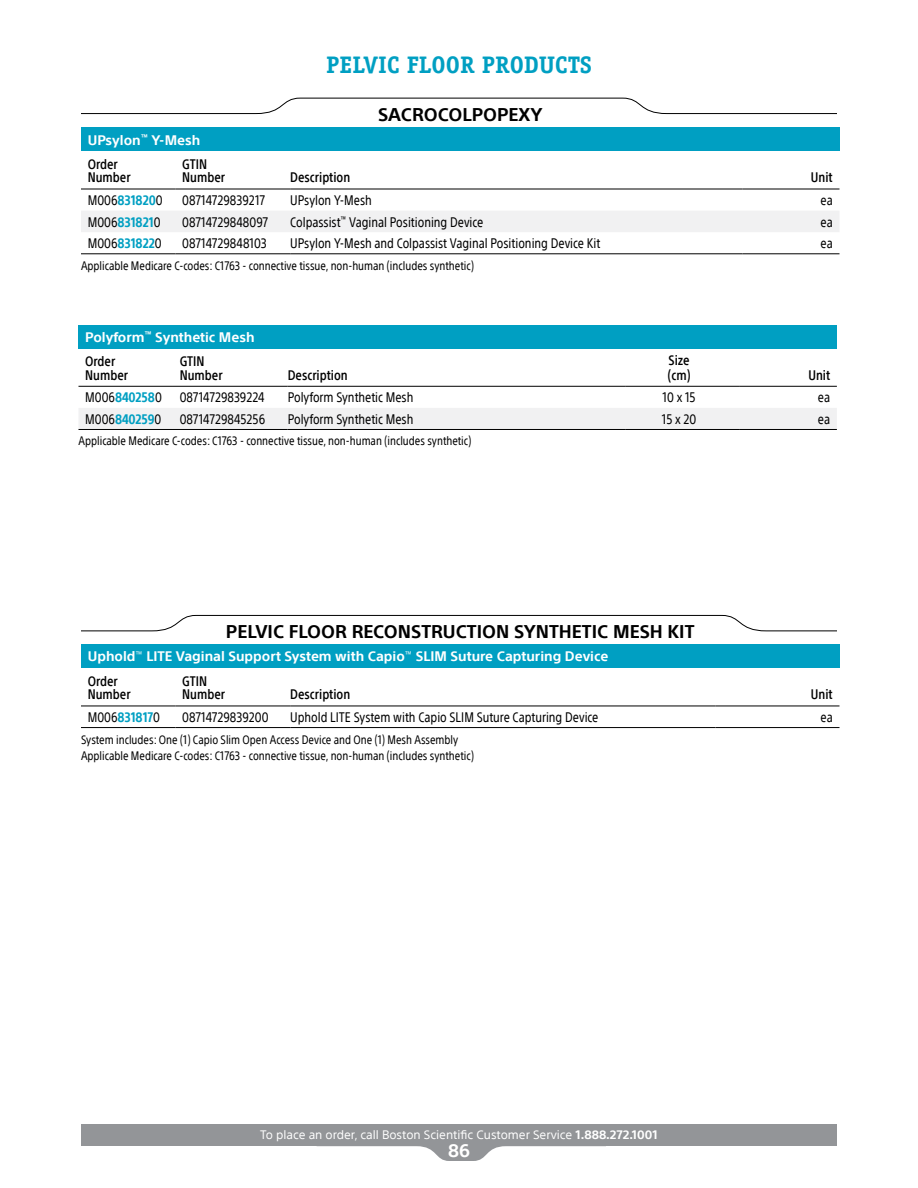
<style>
.page{position:relative;width:918px;height:1188px;background:#fff}
.page>*{position:absolute;margin:0;border:0;box-sizing:border-box;transform-origin:0 0}
.t1{font:700 24px "Officina Serif";color:#009fc2}
.t2{font:700 18px "SST";color:#000}
.t3{font:700 18px "SST";color:#fff}
.t4{font:condensed 13.5px "SST";color:#000}
.t5{font:700 13.5px/24.3px "SST";color:#fff}
.t6{font:500 condensed 13.5px/13.5px "SST";color:#000}
.t7{font:700 condensed 13.5px "SST";color:#009fc2}
.t8{font:condensed 12px/16.8px "SST";color:#000}
.t9{font:12px "SST";color:#fff}
.s1{font-weight:500;font-stretch:condensed;color:#000}
.s2{font-weight:400;color:#000}
.s3{font-weight:700}
</style>
<div class="page">
<div style="left:81px;top:1125px;width:756px;height:21px;background:#939598"></div>
<svg style="left:317px;top:1146px;width:289px;height:15px"></svg>
<div style="left:81px;top:644px;width:759px;height:24px;background:#009fc2"></div>
<hr style="left:81px;top:727px;width:95px;height:1px;background:#000">
<hr style="left:176px;top:727px;width:114px;height:1px;background:#000">
<hr style="left:290px;top:727px;width:426px;height:1px;background:#000">
<hr style="left:716px;top:727px;width:124px;height:1px;background:#000">
<hr style="left:81px;top:706px;width:95px;height:1px;background:#000">
<hr style="left:176px;top:706px;width:114px;height:1px;background:#000">
<hr style="left:290px;top:706px;width:426px;height:1px;background:#000">
<hr style="left:716px;top:706px;width:124px;height:1px;background:#000">
<div style="left:78px;top:325px;width:759px;height:23px;background:#009fc2"></div>
<div style="left:79px;top:408px;width:758px;height:21px;background:#f1f1f2"></div>
<hr style="left:78px;top:386px;width:95px;height:1px;background:#000">
<hr style="left:173px;top:386px;width:115px;height:1px;background:#000">
<hr style="left:288px;top:386px;width:337px;height:1px;background:#000">
<hr style="left:625px;top:386px;width:115px;height:1px;background:#000">
<hr style="left:740px;top:386px;width:97px;height:1px;background:#000">
<hr style="left:78px;top:429px;width:95px;height:1px;background:#000">
<hr style="left:173px;top:429px;width:115px;height:1px;background:#000">
<hr style="left:288px;top:429px;width:337px;height:1px;background:#000">
<hr style="left:625px;top:429px;width:115px;height:1px;background:#000">
<hr style="left:740px;top:429px;width:97px;height:1px;background:#000">
<div style="left:81px;top:127px;width:759px;height:24px;background:#009fc2"></div>
<div style="left:81px;top:211px;width:758px;height:21px;background:#f1f1f2"></div>
<hr style="left:81px;top:189px;width:95px;height:1px;background:#000">
<hr style="left:176px;top:189px;width:114px;height:1px;background:#000">
<hr style="left:290px;top:189px;width:452px;height:1px;background:#000">
<hr style="left:742px;top:189px;width:98px;height:1px;background:#000">
<hr style="left:81px;top:254px;width:95px;height:1px;background:#000">
<hr style="left:176px;top:254px;width:114px;height:1px;background:#000">
<hr style="left:290px;top:254px;width:452px;height:1px;background:#000">
<hr style="left:742px;top:254px;width:98px;height:1px;background:#000">
<svg style="left:81px;top:97px;width:756px;height:17px"></svg>
<svg style="left:81px;top:615px;width:756px;height:17px"></svg>
<h1 class="t1" style="left:326px;top:50px;width:267px">PELVIC FLOOR PRODUCTS</h1>
<p class="t5" style="left:88px;top:127px;width:114px">UPsylon<sup>™</sup> Y-Mesh<br><span class="s1">Order</span></p>
<p class="t6" style="left:88px;top:171px;width:44px">Number</p>
<p class="t6" style="left:182px;top:157px;width:44px">GTIN<br>Number</p>
<h2 class="t2" style="left:378px;top:104px;width:166px">SACROCOLPOPEXY</h2>
<p class="t6" style="left:290px;top:171px;width:61px">Description</p>
<p class="t6" style="left:811px;top:171px;width:23px">Unit</p>
<p class="t7" style="left:88px;top:192px;width:77px"><span class="s2">M006</span>831820<span class="s2">0</span></p>
<p class="t4" style="left:182px;top:192px;width:84px">08714729839217</p>
<p class="t4" style="left:290px;top:192px;width:83px">UPsylon Y-Mesh</p>
<p class="t4" style="left:820px;top:192px;width:14px">ea</p>
<p class="t7" style="left:88px;top:214px;width:74px"><span class="s2">M006</span>831821<span class="s2">0</span></p>
<p class="t4" style="left:182px;top:214px;width:87px">08714729848097</p>
<p class="t4" style="left:290px;top:214px;width:195px">Colpassist<sup>™</sup> Vaginal Positioning Device</p>
<p class="t4" style="left:820px;top:214px;width:14px">ea</p>
<p class="t7" style="left:88px;top:235px;width:75px"><span class="s2">M006</span>831822<span class="s2">0</span></p>
<p class="t4" style="left:182px;top:235px;width:86px">08714729848103</p>
<p class="t4" style="left:290px;top:235px;width:312px">UPsylon Y-Mesh and Colpassist Vaginal Positioning Device Kit</p>
<p class="t4" style="left:820px;top:235px;width:14px">ea</p>
<p class="t8" style="left:81px;top:257px;width:394px">Applicable Medicare C-codes: C1763 - connective tissue, non-human (includes synthetic)</p>
<p class="t5" style="left:85px;top:325px;width:171px">Polyform<sup>™</sup> Synthetic Mesh<br><span class="s1">Order</span></p>
<p class="t6" style="left:85px;top:368px;width:44px">Number</p>
<p class="t6" style="left:180px;top:354px;width:44px">GTIN<br>Number</p>
<p class="t6" style="left:288px;top:368px;width:61px">Description</p>
<p class="t6" style="left:668px;top:352px;width:24px;line-height:15px">Size (cm)</p>
<p class="t6" style="left:808px;top:368px;width:23px">Unit</p>
<p class="t7" style="left:85px;top:390px;width:78px"><span class="s2">M006</span>840258<span class="s2">0</span></p>
<p class="t4" style="left:180px;top:390px;width:87px">08714729839224</p>
<p class="t4" style="left:288px;top:390px;width:127px">Polyform Synthetic Mesh</p>
<p class="t4" style="left:663px;top:390px;width:35px">10x15</p>
<p class="t4" style="left:818px;top:390px;width:14px">ea</p>
<p class="t7" style="left:85px;top:411px;width:78px"><span class="s2">M006</span>840259<span class="s2">0</span></p>
<p class="t4" style="left:180px;top:411px;width:87px">08714729845256</p>
<p class="t4" style="left:288px;top:411px;width:127px">Polyform Synthetic Mesh</p>
<p class="t4" style="left:662px;top:411px;width:36px">15x20</p>
<p class="t4" style="left:818px;top:411px;width:14px">ea</p>
<p class="t8" style="left:78px;top:433px;width:394px">Applicable Medicare C-codes: C1763 - connective tissue, non-human (includes synthetic)</p>
<h2 class="t2" style="left:226px;top:621px;width:470px">PELVIC FLOOR RECONSTRUCTION SYNTHETIC MESH KIT</h2>
<p class="t5" style="left:88px;top:644px;width:522px">Uphold<sup>™</sup> LITE Vaginal Support System with Capio<sup>™</sup> SLIM Suture Capturing Device<br><span class="s1">Order</span></p>
<p class="t6" style="left:88px;top:688px;width:44px">Number</p>
<p class="t6" style="left:182px;top:674px;width:44px">GTIN<br>Number</p>
<p class="t6" style="left:290px;top:688px;width:61px">Description</p>
<p class="t6" style="left:811px;top:688px;width:23px">Unit</p>
<p class="t7" style="left:88px;top:709px;width:74px"><span class="s2">M006</span>831817<span class="s2">0</span></p>
<p class="t4" style="left:182px;top:709px;width:88px">08714729839200</p>
<p class="t4" style="left:290px;top:709px;width:310px">Uphold LITE System with Capio SLIM Suture Capturing Device</p>
<p class="t4" style="left:820px;top:709px;width:14px">ea</p>
<p class="t8" style="left:81px;top:731px;width:394px">System includes: One (1) Capio Slim Open Access Device and One (1) Mesh Assembly<br>Applicable Medicare C-codes: C1763 - connective tissue, non-human (includes synthetic)</p>
<p class="t9" style="left:260px;top:1127px;width:399px">To place an order, call Boston Scientific Customer Service <span class="s3">1.888.272.1001</span></p>
<h2 class="t3" style="left:448px;top:1140px;width:23px">86</h2>
</div>
